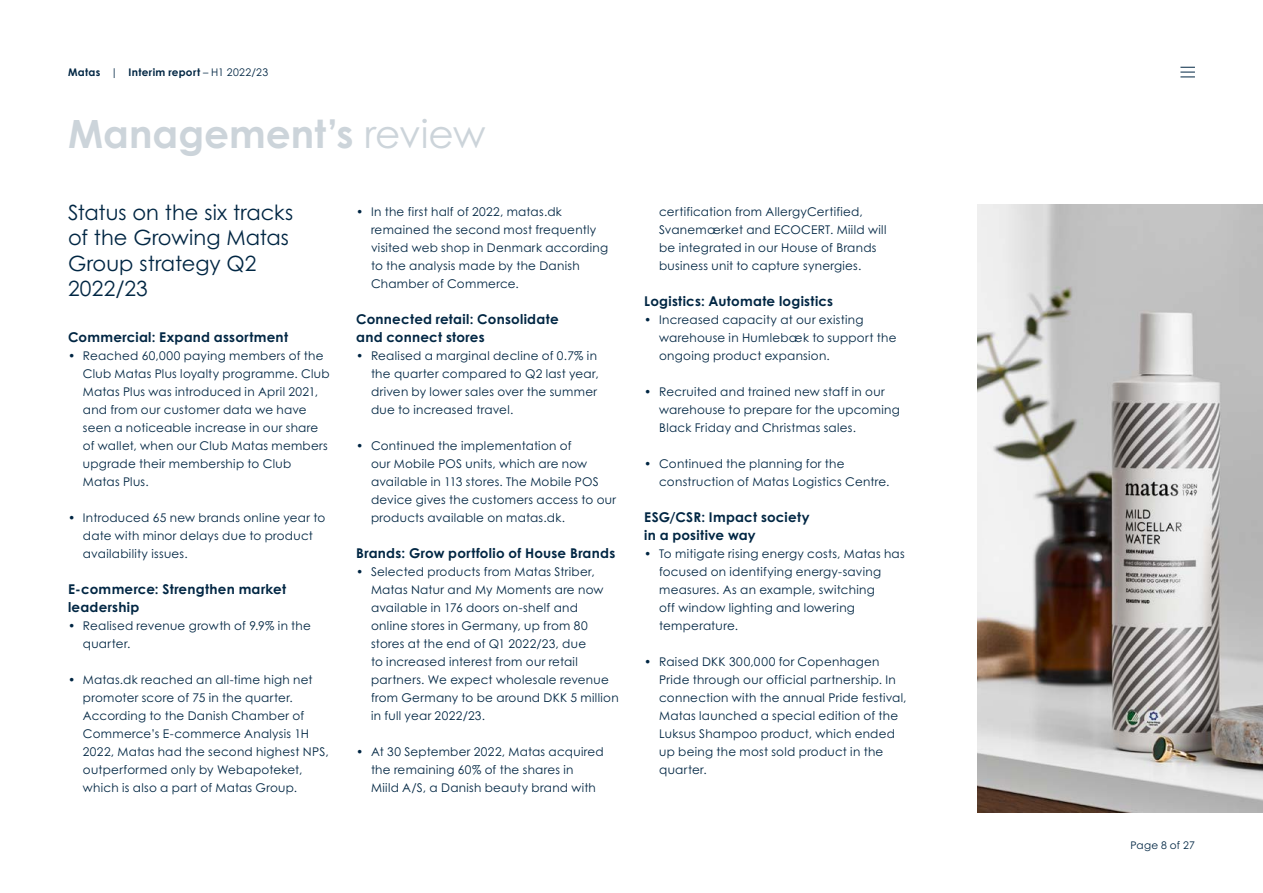
<style>
.page{position:relative;width:1263px;height:893px;background:#fff}
.page>*{position:absolute;margin:0;border:0;box-sizing:border-box;transform-origin:0 0}
.t1{font:700 39px "Century Gothic Pro";color:#ccd4da}
.t2{font:21px/25.5px "Century Gothic Pro";letter-spacing:.005em;color:#002643}
.t3{font:700 13.5px/18px "Century Gothic Pro";letter-spacing:.02em;color:#002643}
.t4{font:12px/18px "Century Gothic Pro";letter-spacing:.025em;color:#002643}
.t5{font:700 10.5px "Century Gothic Pro";letter-spacing:.03em;color:#002643}
.t6{font:10.5px "Century Gothic Pro";letter-spacing:.02em;color:#002643}
.s1{font-weight:400}
</style>
<div class="page">
<img style="left:977px;top:204px;width:286px;height:608px">
<svg style="left:1180px;top:67px;width:15px;height:11px"></svg>
<p class="t5" style="left:68px;top:65px;width:202px">Matas <span class="s1">|</span> Interim report <span class="s1">– H1 2022/23</span></p>
<h1 class="t1" style="left:68px;top:109px;width:419px">Management’s <span class="s1">review</span></h1>
<h2 class="t2" style="left:68px;top:199px;width:227px">Status on the six tracks of the Growing Matas<br>Group strategy Q2<br>2022/23</h2>
<p class="t3" style="left:68px;top:328px;width:222px">Commercial: Expand assortment</p>
<p class="t4" style="left:83px;top:347px;width:248px;text-indent:-15px">• Reached 60,000 paying members of the Club Matas Plus loyalty programme. Club Matas Plus was introduced in April 2021, and from our customer data we have seen a noticeable increase in our share of wallet, when our Club Matas members upgrade their membership to Club Matas Plus.</p>
<p class="t4" style="left:83px;top:509px;width:244px;text-indent:-15px">• Introduced 65 new brands online year to date with minor delays due to product availability issues.</p>
<p class="t3" style="left:68px;top:580px;width:220px">E-commerce: Strengthen market leadership</p>
<p class="t4" style="left:83px;top:617px;width:230px;text-indent:-15px">• Realised revenue growth of 9.9% in the quarter.</p>
<p class="t4" style="left:83px;top:671px;width:247px;text-indent:-15px">• Matas.dk reached an all-time high net promoter score of 75 in the quarter.<br>According to the Danish Chamber of Commerce’s E-commerce Analysis 1H 2022, Matas had the second highest NPS, outperformed only by Webapoteket, which is also a part of Matas Group.</p>
<p class="t4" style="left:371px;top:203px;width:239px;text-indent:-15px">• In the first half of 2022, matas.dk remained the second most frequently visited web shop in Denmark according to the analysis made by the Danish<br>Chamber of Commerce.</p>
<p class="t3" style="left:356px;top:310px;width:204px">Connected retail: Consolidate and connect stores</p>
<p class="t4" style="left:371px;top:347px;width:229px;text-indent:-15px">• Realised a marginal decline of 0.7% in the quarter compared to Q2 last year, driven by lower sales over the summer due to increased travel.</p>
<p class="t4" style="left:371px;top:437px;width:247px;text-indent:-15px">• Continued the implementation of<br>our Mobile POS units, which are now available in 113 stores. The Mobile POS device gives the customers access to our products available on matas.dk.</p>
<p class="t3" style="left:356px;top:544px;width:261px">Brands: Grow portfolio of House Brands</p>
<p class="t4" style="left:371px;top:563px;width:249px;text-indent:-15px">• Selected products from Matas Striber, Matas Natur and My Moments are now available in 176 doors on-shelf and<br>online stores in Germany, up from 80 stores at the end of Q1 2022/23, due<br>to increased interest from our retail partners. We expect wholesale revenue from Germany to be around DKK 5 million in full year 2022/23.</p>
<p class="t4" style="left:371px;top:743px;width:234px;text-indent:-15px">• At 30 September 2022, Matas acquired the remaining 60% of the shares in<br>Miild A/S, a Danish beauty brand with</p>
<p class="t4" style="left:659px;top:203px;width:229px">certification from AllergyCertified, Svanemærket and ECOCERT. Miild will be integrated in our House of Brands business unit to capture synergies.</p>
<p class="t3" style="left:644px;top:292px;width:190px">Logistics: Automate logistics</p>
<p class="t4" style="left:659px;top:311px;width:239px;text-indent:-15px">• Increased capacity at our existing warehouse in Humlebæk to support the ongoing product expansion.</p>
<p class="t4" style="left:659px;top:383px;width:242px;text-indent:-15px">• Recruited and trained new staff in our warehouse to prepare for the upcoming<br>Black Friday and Christmas sales.</p>
<p class="t4" style="left:659px;top:455px;width:232px;text-indent:-15px">• Continued the planning for the construction of Matas Logistics Centre.</p>
<p class="t3" style="left:644px;top:508px;width:167px">ESG/CSR: Impact society in a positive way</p>
<p class="t4" style="left:659px;top:545px;width:247px;text-indent:-15px">• To mitigate rising energy costs, Matas has focused on identifying energy-saving measures. As an example, switching<br>off window lighting and lowering temperature.</p>
<p class="t4" style="left:659px;top:653px;width:249px;text-indent:-15px">• Raised DKK 300,000 for Copenhagen Pride through our official partnership. In connection with the annual Pride festival, Matas launched a special edition of the Luksus Shampoo product, which ended up being the most sold product in the quarter.</p>
<p class="t6" style="left:1130px;top:839px;width:66px">Page 8 of 27</p>
</div>
